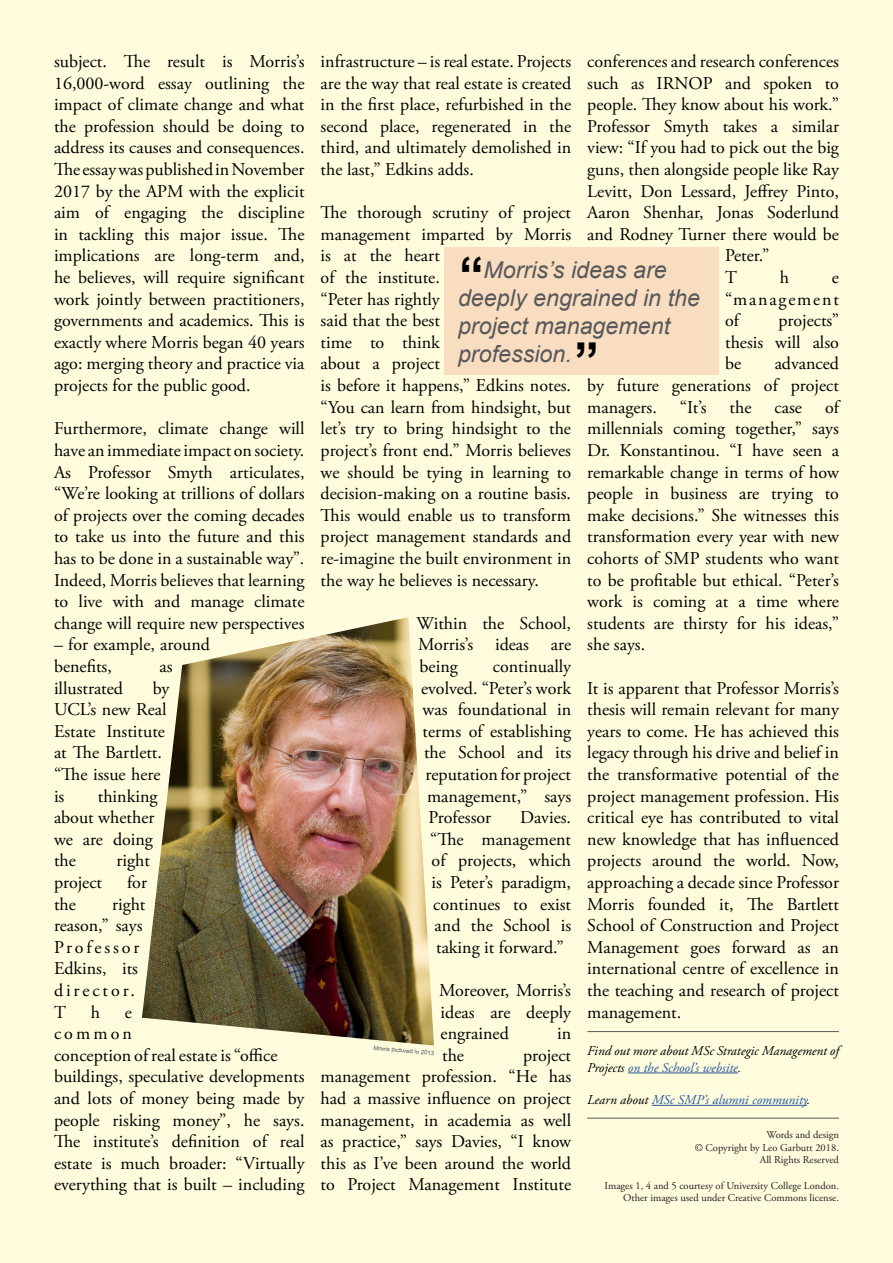
<style>
.page{position:relative;width:893px;height:1263px;background:#fffcde}
.page>*{position:absolute;margin:0;border:0;box-sizing:border-box;transform-origin:0 0}
.t1{font:700 49.5px "Arial";color:#000}
.t2{font:italic 23.25px/27.9px "Arial";color:#57585a}
.t3{font:18px/21.6px "Adobe Garamond Pro";color:#000;text-align:justify}
.t4{font:italic 13.5px/16.2px "Adobe Garamond Pro";color:#000}
.t5{font:italic 13.5px "Adobe Garamond Pro";color:#275b9b}
.t6{font:10.5px/12.6px "Adobe Garamond Pro";color:#231f20;text-align:right}
.t7{font:6px "Arial";color:#57585a}
.s1{color:#275b9b}
.s2{color:#000}
</style>
<div class="page">
<hr style="left:587px;top:1031px;width:252px;height:1px;background:#57585a">
<hr style="left:628px;top:1072px;width:110px;height:1px;background:#275b9b">
<hr style="left:652px;top:1105px;width:155px;height:1px;background:#275b9b">
<img style="left:142px;top:617px;width:292px;height:428px">
<div style="left:444px;top:247px;width:275px;height:128px;background:#f9ddc0"></div>
<hr style="left:587px;top:1118px;width:252px;height:1px;background:#57585a">
<p class="t3" style="left:54px;top:51px;width:252px">subject. The result is Morris’s 16,000-word essay outlining the impact of climate change and what the profession should be doing to address its causes and consequences.<br>The essay was published in November 2017 by the APM with the explicit aim of engaging the discipline in tackling this major issue. The implications are long-term and, he believes, will require significant work jointly between practitioners, governments and academics. This is exactly where Morris began 40 years ago: merging theory and practice via projects for the public good.</p>
<p class="t3" style="left:54px;top:418px;width:252px">Furthermore, climate change will have an immediate impact on society.<br>As Professor Smyth articulates, “We’re looking at trillions of dollars of projects over the coming decades to take us into the future and this has to be done in a sustainable way”.<br>Indeed, Morris believes that learning to live with and manage climate change will require new perspectives</p>
<p class="t3" style="left:54px;top:634px;width:158px">– for example, around benefits,</p>
<p class="t3" style="left:159px;top:656px;width:15px">as</p>
<p class="t3" style="left:54px;top:678px;width:117px;text-align:left;text-indent:99px">by<br>UCL’s new Real<br>Estate Institute at The Bartlett. “The issue here is</p>
<p class="t3" style="left:54px;top:678px;width:71px">illustrated</p>
<p class="t3" style="left:54px;top:786px;width:105px;text-align:left;text-indent:44px">thinking about whether we are doing the</p>
<p class="t3" style="left:117px;top:850px;width:35px">right</p>
<p class="t3" style="left:54px;top:872px;width:50px">project</p>
<p class="t3" style="left:127px;top:872px;width:21px">for</p>
<p class="t3" style="left:54px;top:894px;width:23px">the</p>
<p class="t3" style="left:54px;top:894px;width:93px;text-align:left;text-indent:58px">right reason,” says<br>Professor<br>Edkins, its director.<br>T</p>
<p class="t3" style="left:91px;top:1002px;width:11px">h</p>
<p class="t3" style="left:54px;top:1002px;width:252px;text-align:left;text-indent:71px">e<br>common<br>conception of real estate is “office buildings, speculative developments and lots of money being made by people risking money”, he says.<br>The institute’s definition of real estate is much broader: “Virtually everything that is built – including</p>
<p class="t3" style="left:321px;top:51px;width:252px">infrastructure – is real estate. Projects are the way that real estate is created in the first place, refurbished in the second place, regenerated in the third, and ultimately demolished in the last,” Edkins adds.</p>
<p class="t3" style="left:321px;top:202px;width:252px;text-align:left">The thorough scrutiny of project management imparted by Morris is at the heart<br>of the institute.<br>“Peter has rightly<br>said that the best<br>time to think<br>about a project<br>is before it happens,” Edkins notes. “You can learn from hindsight, but let’s try to bring hindsight to the project’s front end.” Morris believes we should be tying in learning to decision-making on a routine basis.<br>This would enable us to transform project management standards and re-imagine the built environment in the way he believes is necessary.</p>
<p class="t3" style="left:417px;top:613px;width:156px">Within the School, Morris’s ideas are being</p>
<p class="t3" style="left:587px;top:51px;width:253px">conferences and research conferences</p>
<p class="t3" style="left:587px;top:73px;width:253px">such as IRNOP and spoken to</p>
<p class="t3" style="left:587px;top:94px;width:253px">people. They know about his work.”</p>
<p class="t3" style="left:587px;top:116px;width:253px">Professor Smyth takes a similar</p>
<p class="t3" style="left:587px;top:138px;width:253px">view: “If you had to pick out the big</p>
<p class="t3" style="left:587px;top:159px;width:253px">guns, then alongside people like Ray</p>
<p class="t3" style="left:587px;top:181px;width:253px">Levitt, Don Lessard, Jeffrey Pinto,</p>
<p class="t3" style="left:587px;top:202px;width:253px">Aaron Shenhar, Jonas Soderlund</p>
<p class="t3" style="left:587px;top:224px;width:253px">and Rodney Turner there would be</p>
<p class="t3" style="left:725px;top:246px;width:46px">Peter.”</p>
<p class="t3" style="left:725px;top:267px;width:13px">T</p>
<p class="t3" style="left:780px;top:267px;width:11px">h</p>
<p class="t1" style="left:459px;top:242px;width:26px">“</p>
<p class="t2" style="left:458px;top:256px;width:244px;text-indent:26px">Morris’s ideas are deeply engrained in the project management profession.</p>
<p class="t3" style="left:725px;top:267px;width:115px;text-indent:107px">e “management of</p>
<p class="t3" style="left:725px;top:310px;width:115px;text-indent:53px">projects” thesis will also be</p>
<p class="t1" style="left:575px;top:328px;width:26px">”</p>
<p class="t3" style="left:587px;top:354px;width:253px;text-indent:187px">advanced by future generations of project managers.</p>
<p class="t3" style="left:587px;top:397px;width:253px;text-indent:238px">of millennials coming together,” says Dr. Konstantinou. “I have seen a remarkable change in terms of how people in business are trying to make decisions.” She witnesses this transformation every year with new cohorts of SMP students who want to be profitable but ethical. “Peter’s work is coming at a time where students are thirsty for his ideas,” she says.</p>
<p class="t3" style="left:587px;top:678px;width:253px">It is apparent that Professor Morris’s thesis will remain relevant for many years to come. He has achieved this legacy through his drive and belief in the transformative potential of the project management profession. His critical eye has contributed to vital new knowledge that has influenced projects around the world. Now, approaching a decade since Professor Morris founded it, The Bartlett School of Construction and Project Management goes forward as an international centre of excellence in the teaching and research of project management.</p>
<p class="t4" style="left:587px;top:1043px;width:253px">Find out more about MSc Strategic Management of<br>Projects <span class="s1">on the School’s website</span>.</p>
<p class="t5" style="left:587px;top:1091px;width:224px"><span class="s2">Learn about</span> MSc SMP’s alumni community<span class="s2">.</span></p>
<p class="t6" style="left:766px;top:1129px;width:74px">Words and design</p>
<p class="t6" style="left:695px;top:1141px;width:146px">© Copyright by Leo Garbutt 2018.</p>
<p class="t6" style="left:760px;top:1154px;width:81px">All Rights Reserved</p>
<p class="t6" style="left:605px;top:1179px;width:236px">Images 1, 4 and 5 courtesy of University College London.<br>Other images used under Creative Commons license.</p>
<p class="t3" style="left:680px;top:397px;width:28px">“It’s</p>
<p class="t3" style="left:730px;top:397px;width:23px">the</p>
<p class="t3" style="left:775px;top:397px;width:29px">case</p>
<p class="t3" style="left:493px;top:656px;width:80px">continually</p>
<p class="t3" style="left:421px;top:678px;width:152px">evolved. “Peter’s work</p>
<p class="t3" style="left:423px;top:699px;width:150px">was foundational in</p>
<p class="t3" style="left:423px;top:721px;width:150px">terms of establishing</p>
<p class="t3" style="left:424px;top:742px;width:149px">the School and its</p>
<p class="t3" style="left:426px;top:764px;width:147px">reputation for project</p>
<p class="t3" style="left:427px;top:786px;width:145px">management,” says</p>
<p class="t3" style="left:429px;top:807px;width:64px">Professor</p>
<p class="t3" style="left:520px;top:807px;width:53px">Davies.</p>
<p class="t3" style="left:430px;top:829px;width:142px">“The management</p>
<p class="t3" style="left:432px;top:850px;width:141px">of projects, which</p>
<p class="t3" style="left:432px;top:872px;width:141px">is Peter’s paradigm,</p>
<p class="t3" style="left:433px;top:894px;width:140px">continues to exist</p>
<p class="t3" style="left:435px;top:915px;width:138px">and the School is</p>
<p class="t3" style="left:436px;top:937px;width:129px">taking it forward.”</p>
<p class="t3" style="left:439px;top:980px;width:133px">Moreover, Morris’s ideas are deeply engrained</p>
<p class="t3" style="left:557px;top:1023px;width:16px">in</p>
<p class="t7" style="left:374px;top:1044px;width:63px;rotate:5deg">Morris pictured in 2013</p>
<p class="t3" style="left:442px;top:1045px;width:23px">the</p>
<p class="t3" style="left:321px;top:1045px;width:252px;text-indent:202px">project management profession. “He has had a massive influence on project management, in academia as well as practice,” says Davies, “I know this as I’ve been around the world to Project Management Institute</p>
</div>
